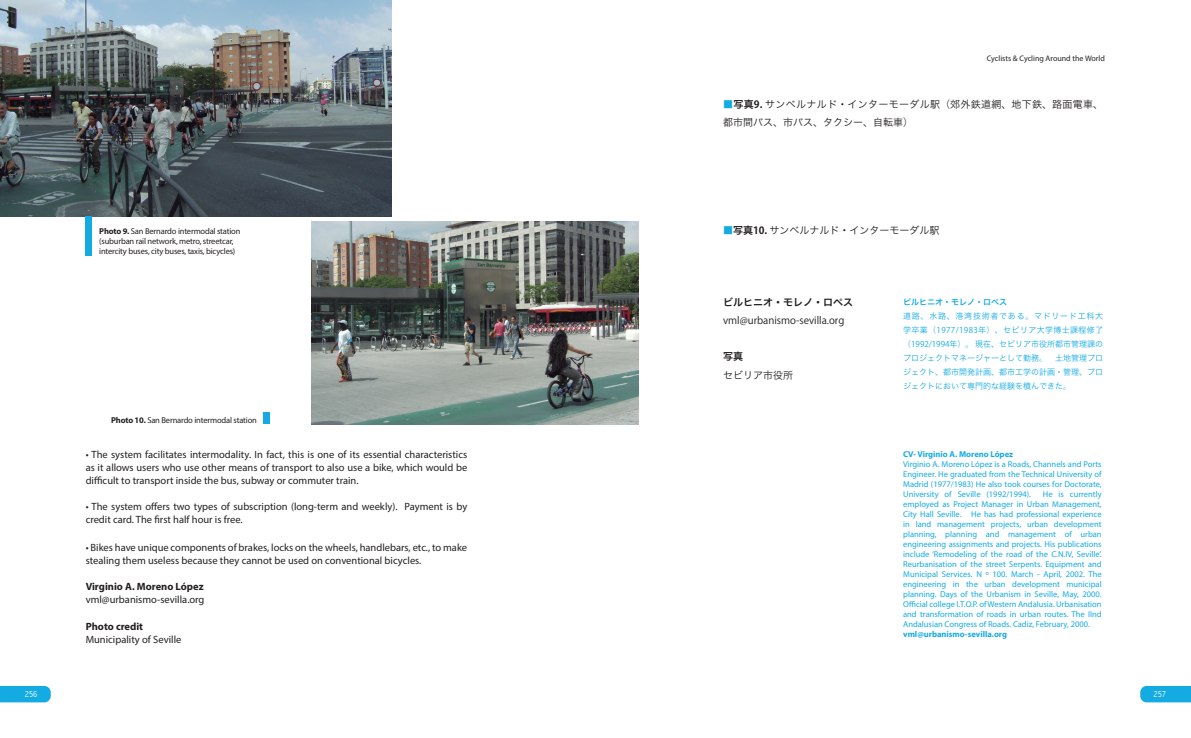
<style>
.page{position:relative;width:1191px;height:738px;background:#fff}
.page>*{position:absolute;margin:0;border:0;box-sizing:border-box;transform-origin:0 0}
.t1{font:10.5px/13px "Myriad Pro";color:#231f20}
.t2{font:700 10.5px "Myriad Pro";color:#231f20}
.t3{font:10px/18px "Hiragino Sans Pr 6 N W3";letter-spacing:.035em;color:#231f20}
.t4{font:10px "Hiragino Sans Pr 6 N W3";color:#231f20}
.t5{font:10px "Koz Go Pr 6 N";color:#231f20}
.t6{font:10px "Hiragino Sans Pr 6 N W6";color:#231f20}
.t7{font:300 condensed 9.2px "Abadi";color:#fff}
.t8{font:8.5px/10px "Myriad Pro";color:#14abe3;text-align:justify}
.t9{font:8.5px/10px "Myriad Pro";letter-spacing:-.02em;color:#231f20}
.t10{font:700 8.5px "Myriad Pro";color:#14abe3}
.t11{font:8px/14px "Hiragino Sans Pr 6 N W3";color:#14abe3;text-align:justify}
.t12{font:8px "Myriad Pro";color:#231f20}
.t13{font:8px "Hiragino Sans Pr 6 N W6";color:#14abe3}
.s1{font-weight:700}
.s2{font-family:"Koz Go Pr 6 N";font-weight:700;color:#14abe3}
.s3{font-family:"Hiragino Sans Pr 6 N W6"}
.s4{font-family:"Koz Go Pr 6 N";font-weight:700}
.s5{font-family:"Koz Go Pr 6 N"}
</style>
<div class="page">
<svg style="left:0;top:686px;width:51px;height:15px"></svg>
<svg style="left:1140px;top:686px;width:51px;height:15px"></svg>
<img style="left:312px;top:222px;width:326px;height:202px">
<img style="left:0;top:0;width:391px;height:216px">
<div style="left:85px;top:216px;width:6px;height:40px;background:#14abe3"></div>
<div style="left:263px;top:412px;width:6px;height:12px;background:#14abe3"></div>
<p class="t9" style="left:99px;top:226px;width:143px"><span class="s1">Photo 9.</span> San Bernardo intermodal station (suburban rail network, metro, streetcar, intercity buses, city buses, taxis, bicycles)</p>
<p class="t9" style="left:111px;top:414px;width:147px"><span class="s1">Photo 10.</span> San Bernardo intermodal station</p>
<p class="t1" style="left:86px;top:447px;width:383px;text-align:justify">• The system facilitates intermodality. In fact, this is one of its essential characteristics as it allows users who use other means of transport to also use a bike, which would be difficult to transport inside the bus, subway or commuter train.</p>
<p class="t1" style="left:86px;top:499px;width:383px">• The system offers two types of subscription (long-term and weekly). Payment is by credit card. The first half hour is free.</p>
<p class="t1" style="left:86px;top:540px;width:383px">• Bikes have unique components of brakes, locks on the wheels, handlebars, etc., to make stealing them useless because they cannot be used on conventional bicycles.</p>
<p class="t2" style="left:86px;top:579px;width:120px">Virginio A. Moreno López</p>
<p class="t1" style="left:86px;top:592px;width:120px">vml@urbanismo-sevilla.org</p>
<p class="t2" style="left:86px;top:619px;width:59px">Photo credit</p>
<p class="t1" style="left:86px;top:632px;width:97px">Municipality of Seville</p>
<p class="t12" style="left:986px;top:54px;width:120px">Cyclists &amp; Cycling Around the World</p>
<p class="t3" style="left:723px;top:95px;width:381px"><span class="s2">■</span><span class="s3">写真</span><span class="s4">9.</span> サンベルナルド<span class="s5">・</span>インターモーダル駅<span class="s5">（</span>郊外鉄道網<span class="s5">、</span>地下鉄<span class="s5">、</span>路面電車<span class="s5">、</span>都市間バス<span class="s5">、</span>市バス<span class="s5">、</span>タクシー<span class="s5">、</span>自転車<span class="s5">）</span></p>
<p class="t4" style="left:723px;top:221px;width:218px"><span class="s2">■</span><span class="s3">写真</span><span class="s4">10.</span> サンベルナルド<span class="s5">・</span>インターモーダル駅</p>
<p class="t6" style="left:723px;top:293px;width:131px">ビルヒニオ<span class="s4">・</span>モレノ<span class="s4">・</span>ロペス</p>
<p class="t5" style="left:723px;top:315px;width:123px">vml@urbanismo-sevilla.org</p>
<p class="t6" style="left:723px;top:347px;width:21px">写真</p>
<p class="t4" style="left:723px;top:365px;width:71px">セビリア市役所</p>
<p class="t13" style="left:903px;top:294px;width:105px">ビルヒニオ<span class="s4">・</span>モレノ<span class="s4">・</span>ロペス</p>
<p class="t11" style="left:903px;top:308px;width:202px">道路<span class="s5">、</span>水路<span class="s5">、</span>港湾技術者である<span class="s5">。</span>マドリード工科大学卒業<span class="s5">（1977/1983</span>年<span class="s5">）、</span>セビリア大学博士課程修了<span class="s5">（1992/1994</span>年<span class="s5">）。</span> 現在<span class="s5">、</span>セビリア市役所都市管理課のプロジェクトマネージャーとして勤務<span class="s5">。</span> 土地管理プロジェクト<span class="s5">、</span>都市開発計画<span class="s5">、</span>都市工学の計画<span class="s5">・</span>管理<span class="s5">、</span>プロジェクトにおいて専門的な経験を積んできた<span class="s5">。</span></p>
<p class="t10" style="left:903px;top:448px;width:111px">CV- Virginio A. Moreno López</p>
<p class="t8" style="left:903px;top:458px;width:200px">Virginio A. Moreno López is a Roads, Channels and Ports Engineer. He graduated from the Technical University of Madrid (1977/1983) He also took courses for Doctorate, University of Seville (1992/1994).</p>
<p class="t8" style="left:903px;top:488px;width:200px;text-indent:140px">He is currently employed as Project Manager in Urban Management, City Hall Seville. He has had professional experience in land management projects, urban development planning, planning and management of urban engineering assignments and projects. His publications include ‘Remodeling of the road of the C.N.IV, Seville’.<br>Reurbanisation of the street Serpents. Equipment and Municipal Services. N º 100. March - April, 2002. The engineering in the urban development municipal planning. Days of the Urbanism in Seville, May, 2000.<br>Official college I.T.O.P. of Western Andalusia. Urbanisation and transformation of roads in urban routes. The IInd Andalusian Congress of Roads. Cadiz, February, 2000.</p>
<p class="t10" style="left:903px;top:628px;width:105px">vml@urbanismo-sevilla.org</p>
<p class="t7" style="left:25px;top:688px;width:14px">256</p>
<p class="t7" style="left:1153px;top:688px;width:14px">257</p>
</div>
